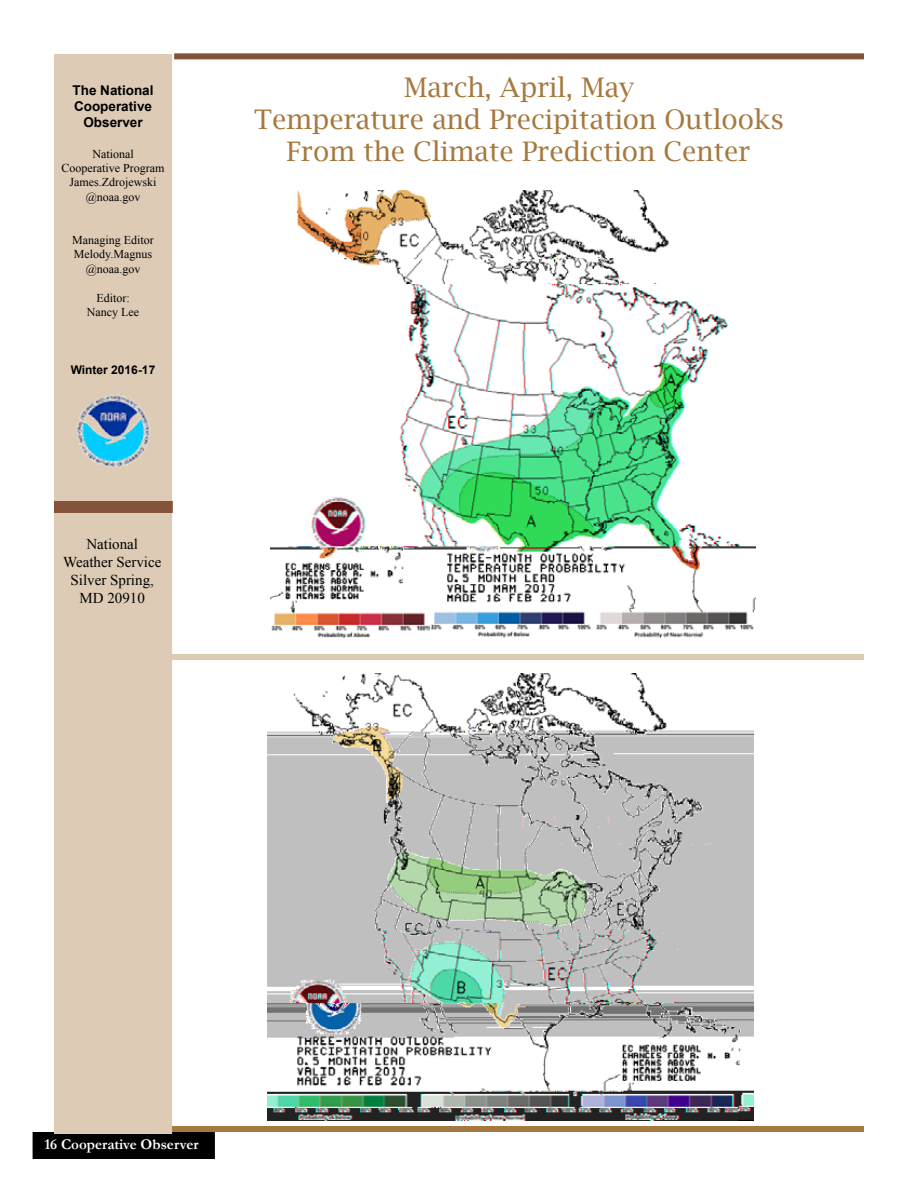
<style>
.page{position:relative;width:918px;height:1188px;background:#fff}
.page>*{position:absolute;margin:0;border:0;box-sizing:border-box;transform-origin:0 0}
.t1{font:27px/32.4px "Lucida Bright";color:#a5793f;text-align:center}
.t2{font:15px/18px "Times New Roman";color:#000;text-align:center}
.t3{font:700 15px "Garamond";color:#fff}
.t4{font:700 13.5px/16.2px "Arial";color:#000;text-align:center}
.t5{font:12px/14.4px "Times New Roman";color:#000;text-align:center}
.t6{font:700 12px "Arial";color:#000}
</style>
<div class="page">
<div style="left:33px;top:1133px;width:181px;height:25px;background:#000"></div>
<div style="left:33px;top:1132px;width:182px;height:27px;border:2px solid #000"></div>
<div style="left:54px;top:1126px;width:810px;height:6px;background:#a5793f"></div>
<div style="left:54px;top:654px;width:810px;height:6px;background:#ddcbb5"></div>
<div style="left:54px;top:54px;width:118px;height:1080px;background:#ddcbb5"></div>
<div style="left:54px;top:501px;width:119px;height:12px;background:#845339"></div>
<img style="left:77px;top:394px;width:74px;height:73px">
<div style="left:174px;top:53px;width:690px;height:6px;background:#845339"></div>
<img style="left:268px;top:674px;width:485px;height:446px">
<img style="left:270px;top:190px;width:485px;height:448px">
<p class="t4" style="left:73px;top:82px;width:83px">The National<br>Cooperative<br>Observer</p>
<p class="t5" style="left:62px;top:146px;width:104px">National<br>Cooperative Program<br>James.Zdrojewski @noaa.gov</p>
<p class="t5" style="left:72px;top:233px;width:83px">Managing Editor<br>Melody.Magnus @noaa.gov</p>
<p class="t5" style="left:87px;top:290px;width:54px">Editor:<br>Nancy Lee</p>
<p class="t6" style="left:71px;top:361px;width:86px">Winter 2016-17</p>
<p class="t2" style="left:63px;top:534px;width:100px">National<br>Weather Service<br>Silver Spring,<br>MD 20910</p>
<h1 class="t1" style="left:254px;top:71px;width:531px">March, April, May<br>Temperature and Precipitation Outlooks<br>From the Climate Prediction Center</h1>
<p class="t3" style="left:44px;top:1134px;width:156px">16 Cooperative Observer</p>
</div>
